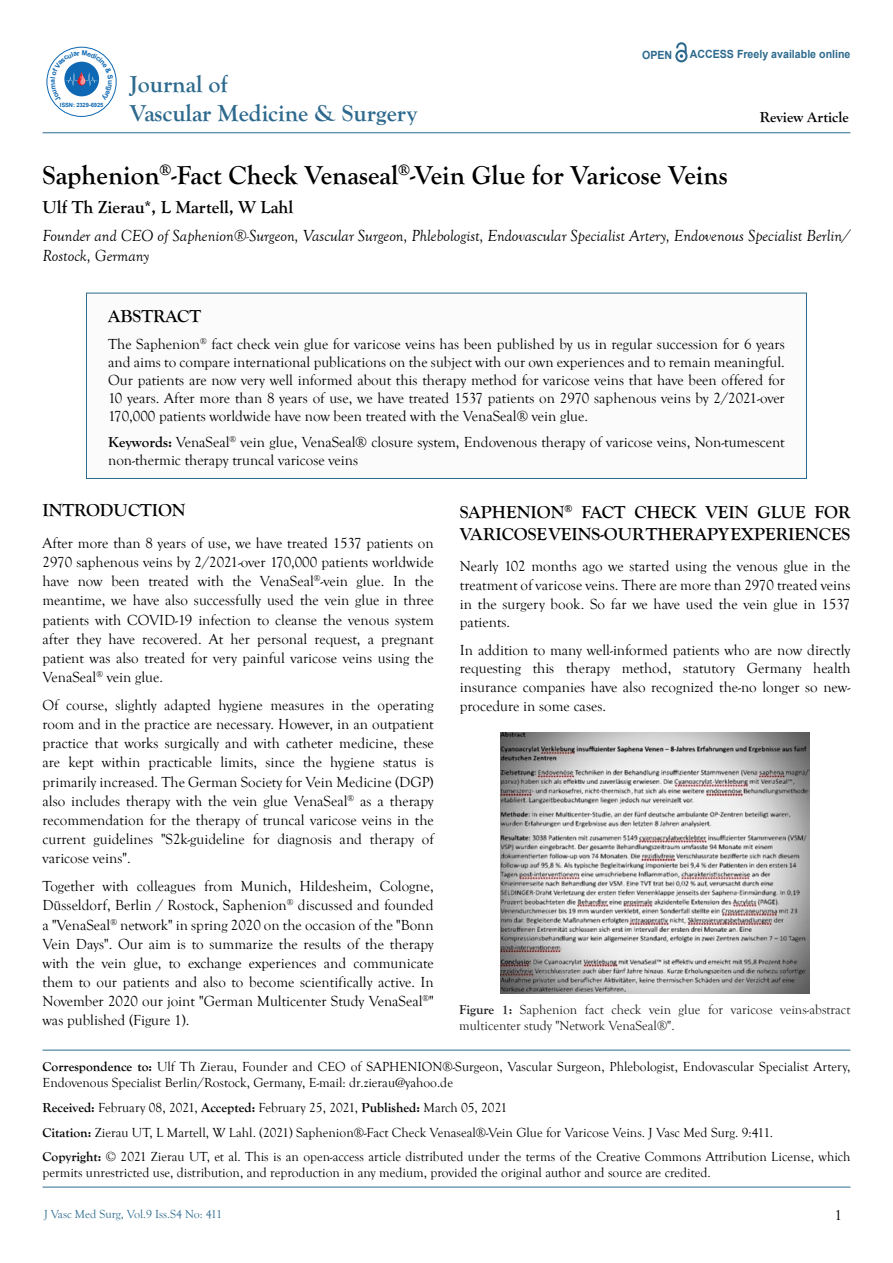
<style>
.page{position:relative;width:893px;height:1263px;background:#fff}
.page>*{position:absolute;margin:0;border:0;box-sizing:border-box;transform-origin:0 0}
.t1{font:700 27px "Goudy Old Style T";color:#000}
.t2{font:700 24px/28.8px "Goudy Old Style T";color:#2d6a8e}
.t3{font:700 18px/21.6px "Goudy Old Style T";color:#000}
.t4{font:italic 16.5px/19.8px "Goudy Old Style T";color:#000}
.t5{font:15px/19.2px "Goudy Old Style T";color:#000;text-align:justify}
.t6{font:700 15px "Goudy Old Style T";color:#000}
.t7{font:13.5px/24.8px "Goudy Old Style T";color:#000}
.t8{font:13.5px/16.2px "Goudy Old Style T";color:#202124}
.t9{font:12px "Goudy Old Style T";color:#2c6b8f}
.t10{font:700 11.25px "Arial";color:#2d6a8e;scale:.94 1}
.t11{font:700 5.85px "Arial";letter-spacing:-.02em;color:#0e68b3}
.s1{font-weight:700}
</style>
<div class="page">
<hr style="left:43px;top:133px;width:807px;height:1px;background:#2c6b8f">
<svg style="left:675px;top:43px;width:12px;height:19px"></svg>
<div style="left:47px;top:47px;width:69px;height:70px;border:1px solid #0e68b3;border-radius:50%"></div>
<div style="left:86px;top:293px;width:720px;height:185px;background:#fbfbfb"></div>
<div style="left:86px;top:293px;width:721px;height:186px;border:1px solid #2c6b8f"></div>
<hr style="left:43px;top:1187px;width:807px;height:1px;background:#2c6b8f">
<hr style="left:43px;top:1050px;width:807px;height:1px;background:#2c6b8f">
<img style="left:500px;top:733px;width:309px;height:260px">
<svg style="left:50px;top:50px;width:63px;height:52px"></svg>
<p class="t11" style="left:60px;top:101px;width:45px">ISSN: 2329-6925</p>
<h2 class="t2" style="left:130px;top:70px;width:289px">Journal of<br>Vascular Medicine &amp; Surgery</h2>
<p class="t10" style="left:642px;top:47px;width:34px">OPEN</p>
<p class="t10" style="left:690px;top:46px;width:172px">ACCESS Freely available online</p>
<p class="t6" style="left:760px;top:109px;width:90px">Review Article</p>
<h1 class="t1" style="left:43px;top:160px;width:687px">Saphenion<sup>®</sup>-Fact Check Venaseal<sup>®</sup>-Vein Glue for Varicose Veins</h1>
<p class="t3" style="left:43px;top:197px;width:252px">Ulf Th Zierau*, L Martell, W Lahl</p>
<p class="t4" style="left:43px;top:227px;width:809px">Founder and CEO of Saphenion®-Surgeon, Vascular Surgeon, Phlebologist, Endovascular Specialist Artery, Endovenous Specialist Berlin/<br>Rostock, Germany</p>
<p class="t3" style="left:108px;top:306px;width:94px">ABSTRACT</p>
<p class="t5" style="left:108px;top:335px;width:678px;line-height:18px">The Saphenion<sup>®</sup> fact check vein glue for varicose veins has been published by us in regular succession for 6 years and aims to compare international publications on the subject with our own experiences and to remain meaningful.<br>Our patients are now very well informed about this therapy method for varicose veins that have been offered for 10 years. After more than 8 years of use, we have treated 1537 patients on 2970 saphenous veins by 2/2021-over 170,000 patients worldwide have now been treated with the VenaSeal® vein glue.</p>
<p class="t5" style="left:108px;top:434px;width:678px;line-height:18px"><span class="s1">Keywords:</span> VenaSeal<sup>®</sup> vein glue, VenaSeal® closure system, Endovenous therapy of varicose veins, Non-tumescent non-thermic therapy truncal varicose veins</p>
<p class="t3" style="left:43px;top:500px;width:145px">INTRODUCTION</p>
<p class="t5" style="left:43px;top:533px;width:393px">After more than 8 years of use, we have treated 1537 patients on 2970 saphenous veins by 2/2021-over 170,000 patients worldwide have now been treated with the VenaSeal<sup>®</sup>-vein glue. In the meantime, we have also successfully used the vein glue in three patients with COVID-19 infection to cleanse the venous system after they have recovered. At her personal request, a pregnant patient was also treated for very painful varicose veins using the VenaSeal<sup>®</sup> vein glue.</p>
<p class="t5" style="left:43px;top:696px;width:393px">Of course, slightly adapted hygiene measures in the operating room and in the practice are necessary. However, in an outpatient practice that works surgically and with catheter medicine, these are kept within practicable limits, since the hygiene status is primarily increased. The German Society for Vein Medicine (DGP) also includes therapy with the vein glue VenaSeal<sup>®</sup> as a therapy recommendation for the therapy of truncal varicose veins in the current guidelines "S2k-guideline for diagnosis and therapy of varicose veins".</p>
<p class="t5" style="left:43px;top:877px;width:393px">Together with colleagues from Munich, Hildesheim, Cologne, Düsseldorf, Berlin / Rostock, Saphenion<sup>®</sup> discussed and founded a "VenaSeal<sup>®</sup> network" in spring 2020 on the occasion of the "Bonn Vein Days". Our aim is to summarize the results of the therapy with the vein glue, to exchange experiences and communicate them to our patients and also to become scientifically active. In November 2020 our joint "German Multicenter Study VenaSeal<sup>®</sup>" was published (Figure 1).</p>
<p class="t3" style="left:460px;top:501px;width:392px">SAPHENION<sup>®</sup> FACT CHECK VEIN GLUE FOR<br>VARICOSE VEINS-OUR THERAPY EXPERIENCES</p>
<p class="t5" style="left:460px;top:557px;width:392px;line-height:18.8px">Nearly 102 months ago we started using the venous glue in the treatment of varicose veins. There are more than 2970 treated veins in the surgery book. So far we have used the vein glue in 1537 patients.</p>
<p class="t5" style="left:460px;top:640px;width:392px;line-height:18.8px">In addition to many well-informed patients who are now directly requesting this therapy method, statutory Germany health insurance companies have also recognized the-no longer so new&shy;procedure in some cases.</p>
<p class="t8" style="left:459px;top:1002px;width:393px"><span class="s1">Figure 1:</span> Saphenion fact check vein glue for varicose veins-abstract multicenter study "Network VenaSeal®".</p>
<p class="t7" style="left:43px;top:1059px;width:809px;line-height:16.2px"><span class="s1">Correspondence to:</span> Ulf Th Zierau, Founder and CEO of SAPHENION®-Surgeon, Vascular Surgeon, Phlebologist, Endovascular Specialist Artery,<br>Endovenous Specialist Berlin/Rostock, Germany, E-mail: dr.zierau@yahoo.de</p>
<p class="t7" style="left:43px;top:1095px;width:809px"><span class="s1">Received:</span> February 08, 2021, <span class="s1">Accepted:</span> February 25, 2021, <span class="s1">Published:</span> March 05, 2021<br><span class="s1">Citation:</span> Zierau UT, L Martell, W Lahl. (2021) Saphenion®-Fact Check Venaseal®-Vein Glue for Varicose Veins. J Vasc Med Surg. 9:411.<br><span class="s1">Copyright:</span> © 2021 Zierau UT, et al. This is an open-access article distributed under the terms of the Creative Commons Attribution License, which</p>
<p class="t7" style="left:43px;top:1161px;width:670px">permits unrestricted use, distribution, and reproduction in any medium, provided the original author and source are credited.</p>
<p class="t9" style="left:44px;top:1207px;width:179px">J Vasc Med Surg, Vol.9 Iss.S4 No: 411</p>
<p class="t5" style="left:834px;top:1206px;width:9px">1</p>
</div>
